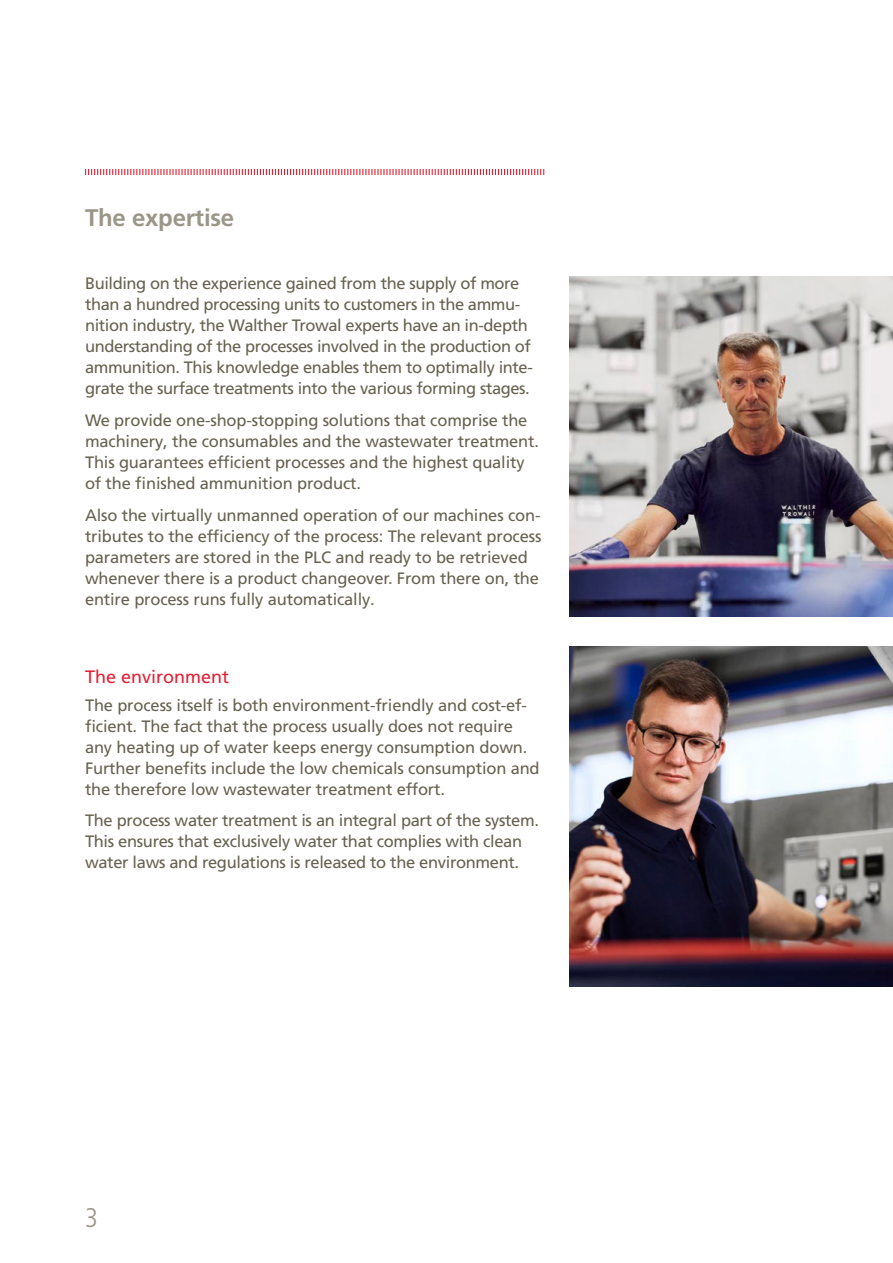
<style>
.page{position:relative;width:893px;height:1263px;background:#fff}
.page>*{position:absolute;margin:0;border:0;box-sizing:border-box;transform-origin:0 0}
.t1{font:300 condensed 27px "Frutiger LT Pro";color:#9a9689}
.SUB_mit_Linie{font:700 24px "Frutiger LT Pro";letter-spacing:-.01em;color:#9a9689}
.ZWI{font:18px "Frutiger LT Pro";color:#e52032}
.Fließ{font:16.5px/21px "Frutiger LT Pro";letter-spacing:-.01em;color:#676251}
</style>
<div class="page">
<svg style="left:85px;top:169px;width:459px;height:6px"></svg>
<img style="left:570px;top:276px;width:323px;height:341px">
<img style="left:570px;top:646px;width:323px;height:340px">
<p class="SUB_mit_Linie" style="left:85px;top:203px;width:151px">The expertise</p>
<p class="Fließ" style="left:85px;top:273px;width:449px">Building on the experience gained from the supply of more than a hundred processing units to customers in the ammu&shy;nition industry, the Walther Trowal experts have an in-depth understanding of the processes involved in the production of ammunition. This knowledge enables them to optimally inte&shy;grate the surface treatments into the various forming stages.</p>
<p class="Fließ" style="left:85px;top:410px;width:455px">We provide one-shop-stopping solutions that comprise the machinery, the consumables and the wastewater treatment.<br>This guarantees efficient processes and the highest quality of the finished ammunition product.</p>
<p class="Fließ" style="left:85px;top:504px;width:458px">Also the virtually unmanned operation of our machines con&shy;tributes to the efficiency of the process: The relevant process parameters are stored in the PLC and ready to be retrieved whenever there is a product changeover. From there on, the entire process runs fully automatically.</p>
<p class="ZWI" style="left:85px;top:666px;width:146px">The environment</p>
<p class="Fließ" style="left:85px;top:694px;width:456px">The process itself is both environment-friendly and cost-ef&shy;ficient. The fact that the process usually does not require any heating up of water keeps energy consumption down.<br>Further benefits include the low chemicals consumption and the therefore low wastewater treatment effort.</p>
<p class="Fließ" style="left:85px;top:810px;width:455px">The process water treatment is an integral part of the system.<br>This ensures that exclusively water that complies with clean water laws and regulations is released to the environment.</p>
<h1 class="t1" style="left:85px;top:1202px;width:14px">3</h1>
</div>
